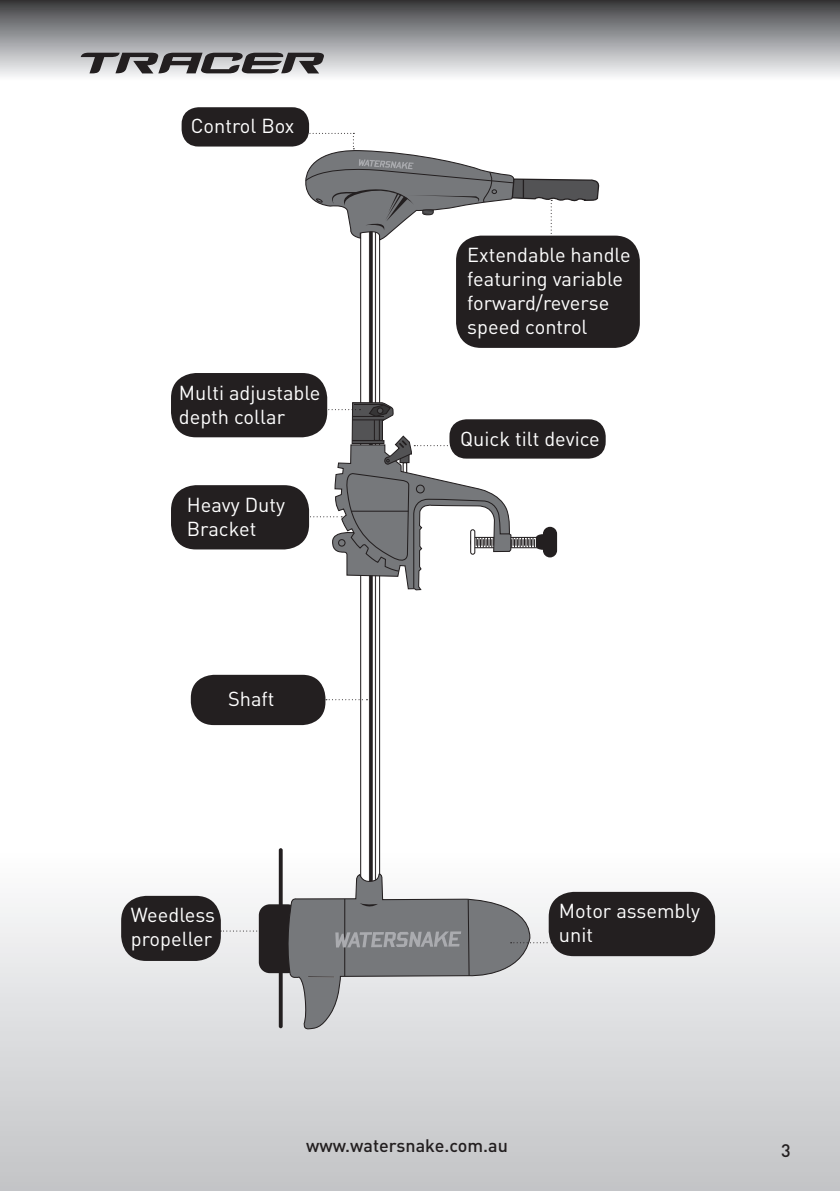
<style>
.page{position:relative;width:840px;height:1191px;background:#fff}
.page>*{position:absolute;margin:0;border:0;box-sizing:border-box;transform-origin:0 0}
.t1{font:italic 66.2px "Megahertz In";color:#231f20;scale:.92 1}
.t2{font:20px/24px "DIN";color:#fff}
.t3{font:500 18px "DIN";color:#231f20}
</style>
<div class="page">
<div style="left:0;top:849px;width:839px;height:342px;background:linear-gradient(to bottom,#fbfcfc,#c3c4c6)"></div>
<svg style="left:0;top:0;width:839px;height:76px;background:#98999b"></svg>
<div style="left:360px;top:573px;width:20px;height:362px;border:1px solid #231f20"></div>
<div style="left:360px;top:228px;width:20px;height:258px;border:1px solid #231f20"></div>
<div style="left:368px;top:228px;width:5px;height:654px;background:#231f20"></div>
<div style="left:368px;top:228px;width:5px;height:655px;border:1px solid #fff"></div>
<div style="left:373px;top:228px;width:3px;height:655px;border:1px solid #fff"></div>
<div style="left:259px;top:904px;width:39px;height:69px;background:#231f20;border-radius:11px"></div>
<svg style="left:278px;top:848px;width:4px;height:75px"></svg>
<svg style="left:278px;top:953px;width:4px;height:75px"></svg>
<div style="left:542px;top:527px;width:14px;height:30px;background:#231f20;border-radius:7px"></div>
<svg style="left:285px;top:815px;width:245px;height:59px"></svg>
<svg style="left:230px;top:549px;width:49px;height:1px"></svg>
<svg style="left:326px;top:699px;width:41px;height:1px"></svg>
<svg style="left:300px;top:402px;width:249px;height:261px"></svg>
<svg style="left:285px;top:874px;width:267px;height:155px"></svg>
<svg style="left:221px;top:930px;width:38px;height:1px"></svg>
<svg style="left:301px;top:133px;width:298px;height:108px"></svg>
<div style="left:457px;top:237px;width:181px;height:110px;background:#231f20;border-radius:24px"></div>
<div style="left:456px;top:236px;width:183px;height:112px;border:2px solid #231f20;border-radius:24px"></div>
<div style="left:192px;top:676px;width:132px;height:48px;background:#231f20;border-radius:22px"></div>
<div style="left:191px;top:675px;width:134px;height:50px;border:2px solid #231f20;border-radius:22px"></div>
<div style="left:549px;top:893px;width:164px;height:62px;background:#231f20;border-radius:24px"></div>
<div style="left:548px;top:892px;width:166px;height:64px;border:2px solid #231f20;border-radius:24px"></div>
<div style="left:172px;top:374px;width:154px;height:62px;background:#231f20;border-radius:24px"></div>
<div style="left:171px;top:373px;width:156px;height:64px;border:2px solid #231f20;border-radius:24px"></div>
<div style="left:172px;top:486px;width:136px;height:62px;background:#231f20;border-radius:24px"></div>
<div style="left:171px;top:485px;width:138px;height:64px;border:2px solid #231f20;border-radius:24px"></div>
<div style="left:122px;top:897px;width:98px;height:63px;background:#231f20;border-radius:24px"></div>
<div style="left:121px;top:896px;width:100px;height:65px;border:2px solid #231f20;border-radius:24px"></div>
<div style="left:182px;top:108px;width:126px;height:38px;background:#231f20;border-radius:16px"></div>
<div style="left:181px;top:107px;width:128px;height:40px;border:2px solid #231f20;border-radius:16px"></div>
<div style="left:450px;top:420px;width:154px;height:38px;background:#231f20;border-radius:16px"></div>
<div style="left:449px;top:419px;width:156px;height:40px;border:2px solid #231f20;border-radius:16px"></div>
<svg style="left:0;top:954px;width:1px;height:58px"></svg>
<h1 class="t1" style="left:74px;top:31px;width:273px">TRACER</h1>
<p class="t2" style="left:191px;top:116px;width:105px">Control Box</p>
<p class="t2" style="left:179px;top:383px;width:143px">Multi adjustable depth collar</p>
<p class="t2" style="left:187px;top:495px;width:100px">Heavy Duty<br>Bracket</p>
<p class="t2" style="left:228px;top:689px;width:48px">Shaft</p>
<p class="t2" style="left:467px;top:245px;width:165px">Extendable handle featuring variable forward/reverse speed control</p>
<p class="t2" style="left:460px;top:429px;width:141px">Quick tilt device</p>
<p class="t2" style="left:131px;top:905px;width:85px">Weedless propeller</p>
<p class="t2" style="left:558px;top:901px;width:142px">Motor assembly unit</p>
<p class="t3" style="left:306px;top:1139px;width:203px">www.watersnake.com.au</p>
<p class="t3" style="left:780px;top:1144px;width:11px">3</p>
</div>
